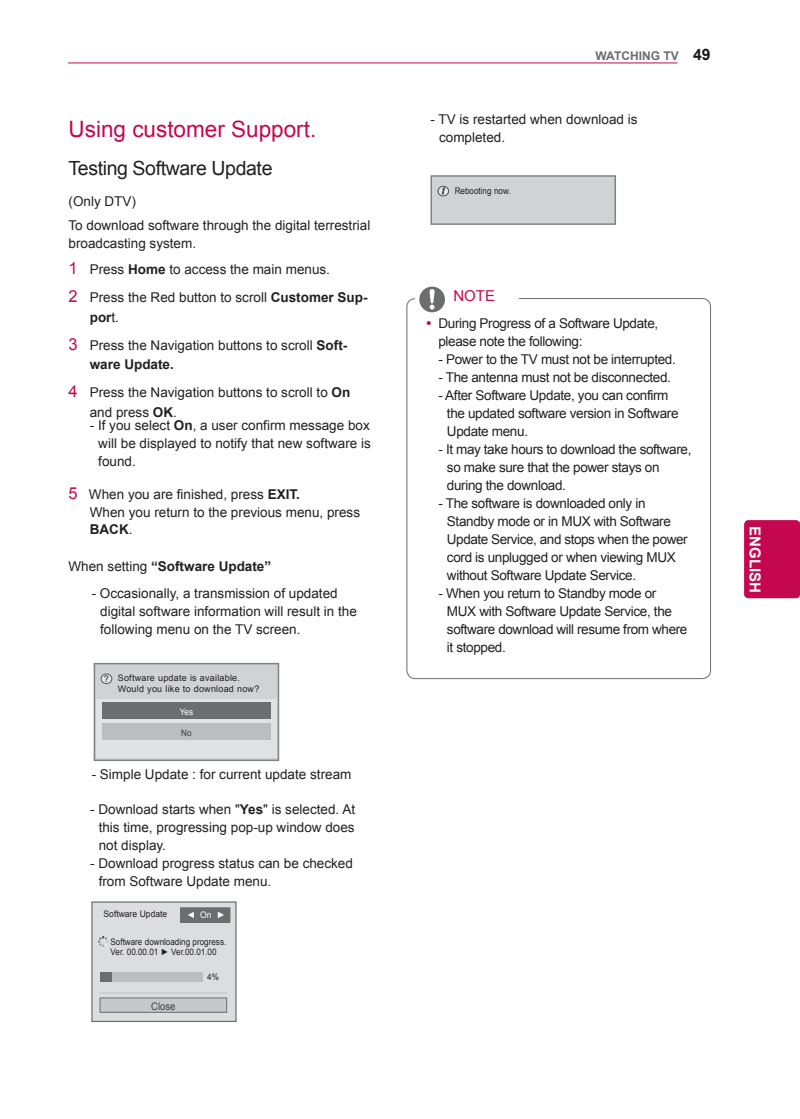
<style>
.page{position:relative;width:800px;height:1119px;background:#fff}
.page>*{position:absolute;margin:0;border:0;box-sizing:border-box;transform-origin:0 0}
.t1{font:22.5px "Arial";color:#c50750}
.t2{font:19.5px "Arial";letter-spacing:-.02em;color:#231f20}
.t3{font:700 18px "Arial";color:#fff}
.t4{font:700 15.75px "Arial";color:#1a161a}
.t5{font:700 15px "Arial";color:#fff}
.t6{font:15px "Arial";color:#c50750}
.t7{font:13.5px/18px "Arial";color:#231f20}
.t8{font:13.5px/18px "Arial";letter-spacing:-.025em;color:#231f20}
.t9{font:700 13.5px "Arial";color:#231f20}
.t10{font:700 12px "Arial";color:#6c6d70}
.t11{font:10.5px "Arial";color:#3e3e3f;scale:.9 1}
.t12{font:9px/10.5px "Arial";color:#231f20;scale:.9 1}
.t13{font:9px/10.5px "Arial";letter-spacing:.025em;color:#231f20}
.t14{font:9px "Arial";color:#231f20;scale:.95 1}
.t15{font:9px "Arial";color:#fff;scale:.95 1}
.t16{font:9px "Arial";color:#fff;scale:.9 1}
.t17{font:9px "Arial";color:#3e3e3f;scale:.9 1}
.t18{font:9px "Arial";color:#231f20}
.s1{font-size:16.5px;color:#c50750}
.s2{font-weight:700}
.s3{font-weight:400}
</style>
<div class="page">
<hr style="left:68px;top:63px;width:609px;height:1px;background:#c50750">
<div style="left:744px;top:520px;width:55px;height:78px;background:#c50750;border-radius:4px"></div>
<div style="left:94px;top:662px;width:185px;height:99px;background:#d1d2d4;border:2px solid #808285"></div>
<div style="left:96px;top:699px;width:180px;height:58px;background:#e1e2e4"></div>
<div style="left:102px;top:702px;width:168px;height:16px;background:#6c6d70"></div>
<div style="left:102px;top:723px;width:168px;height:17px;background:#bcbdc0"></div>
<div style="left:101px;top:673px;width:11px;height:10px;background:#e6e7e9;border-radius:50%"></div>
<div style="left:101px;top:673px;width:11px;height:11px;border:1px solid #57585a;border-radius:50%"></div>
<div style="left:91px;top:901px;width:145px;height:120px;background:#dcdddf;border:1px solid #6c6d70"></div>
<div style="left:100px;top:997px;width:127px;height:15px;background:#c7c8ca"></div>
<div style="left:100px;top:997px;width:127px;height:15px;border:1px solid #6c6d70"></div>
<hr style="left:99px;top:992px;width:128px;height:1px;background:#bcbdc0">
<div style="left:181px;top:907px;width:49px;height:15px;background:#6c6d70"></div>
<div style="left:180px;top:907px;width:50px;height:15px;border:1px solid #6c6d70"></div>
<div style="left:107px;top:972px;width:96px;height:9px;background:#bcbdc0"></div>
<div style="left:100px;top:972px;width:12px;height:9px;background:#6c6d70"></div>
<svg style="left:98px;top:936px;width:11px;height:11px"></svg>
<div style="left:430px;top:175px;width:186px;height:50px;background:#d1d2d4;border:2px solid #808285"></div>
<svg style="left:438px;top:186px;width:10px;height:10px"></svg>
<div style="left:437px;top:186px;width:12px;height:10px;border:1px solid #57585a;border-radius:50%"></div>
<div style="left:406px;top:298px;width:304px;height:381px;border:1px solid #6c6d70;border-radius:9px"></div>
<div style="left:444px;top:288px;width:74px;height:24px;background:#fff"></div>
<div style="left:415px;top:286px;width:31px;height:26px;background:#fff"></div>
<svg style="left:419px;top:286px;width:26px;height:26px"></svg>
<h1 class="t1" style="left:68px;top:114px;width:249px">Using customer Support.</h1>
<h2 class="t2" style="left:68px;top:155px;width:205px">Testing Software Update</h2>
<p class="t7" style="left:68px;top:189px;width:303px;line-height:24.5px">(Only DTV)<br>To download software through the digital terrestrial</p>
<p class="t7" style="left:68px;top:231px;width:263px;line-height:26px">broadcasting system.<br><span class="s1">1</span> Press <span class="s2">Home</span> to access the main menus.</p>
<p class="t7" style="left:90px;top:288px;width:279px;line-height:19.5px;text-indent:-21px"><span class="s1">2</span> Press the Red button to scroll <span class="s2">Customer Sup&shy;por</span>t.</p>
<p class="t7" style="left:90px;top:335px;width:259px;line-height:19.5px;text-indent:-21px"><span class="s1">3</span> Press the Navigation buttons to scroll <span class="s2">Soft&shy;ware Update.</span></p>
<p class="t7" style="left:90px;top:383px;width:262px;line-height:19.5px;text-indent:-21px"><span class="s1">4</span> Press the Navigation buttons to scroll to <span class="s2">On </span>and press <span class="s2">OK</span>.</p>
<p class="t7" style="left:98px;top:417px;width:274px;text-align:justify;text-indent:-9px">- If you select <span class="s2">On</span>, a user confirm message box will be displayed to notify that new software is found.</p>
<p class="t7" style="left:90px;top:485px;width:272px;line-height:18.6px;text-indent:-21px"><span class="s1">5</span> When you are finished, press <span class="s2">EXIT.<br></span>When you return to the previous menu, press</p>
<p class="t9" style="left:90px;top:520px;width:44px">BACK<span class="s3">.</span></p>
<p class="t9" style="left:68px;top:557px;width:204px"><span class="s3">When setting</span> “Software Update”</p>
<p class="t7" style="left:100px;top:584px;width:258px;text-indent:-9px">- Occasionally, a transmission of updated digital software information will result in the following menu on the TV screen.</p>
<p class="t18" style="left:104px;top:672px;width:7px">?</p>
<p class="t13" style="left:118px;top:672px;width:143px">Software update is available.<br>Would you like to download now?</p>
<p class="t16" style="left:180px;top:706px;width:16px">Yes</p>
<p class="t17" style="left:181px;top:727px;width:13px">No</p>
<p class="t7" style="left:92px;top:765px;width:261px">- Simple Update : for current update stream</p>
<p class="t7" style="left:99px;top:800px;width:258px;text-align:justify;text-indent:-9px">- Download starts when "<span class="s2">Yes</span>" is selected. At this time, progressing pop-up window does not display.</p>
<p class="t7" style="left:99px;top:854px;width:256px;text-indent:-9px">- Download progress status can be checked from Software Update menu.</p>
<p class="t14" style="left:103px;top:908px;width:68px">Software Update</p>
<p class="t15" style="left:187px;top:909px;width:42px">◄ On ►</p>
<p class="t12" style="left:111px;top:936px;width:130px">Software downloading progress.<br>Ver. 00.00.01 ► Ver.00.01.00</p>
<p class="t11" style="left:151px;top:999px;width:28px">Close</p>
<p class="t12" style="left:207px;top:971px;width:14px">4%</p>
<p class="t10" style="left:595px;top:48px;width:85px">WATCHING TV</p>
<p class="t4" style="left:693px;top:44px;width:19px">49</p>
<p class="t7" style="left:439px;top:110px;width:200px;text-indent:-9px">- TV is restarted when download is completed.</p>
<p class="t12" style="left:454px;top:185px;width:64px">Rebooting now.</p>
<p class="t6" style="left:453px;top:286px;width:43px">NOTE</p>
<p class="t8" style="left:438px;top:314px;width:221px">During Progress of a Software Update, please note the following:</p>
<p class="t8" style="left:438px;top:350px;width:239px">- Power to the TV must not be interrupted.</p>
<p class="t8" style="left:438px;top:368px;width:234px">- The antenna must not be disconnected.</p>
<p class="t8" style="left:447px;top:386px;width:233px;text-indent:-9px">- After Software Update, you can confirm the updated software version in Software<br>Update menu.</p>
<p class="t8" style="left:447px;top:440px;width:246px;text-indent:-9px">- It may take hours to download the software, so make sure that the power stays on during the download.</p>
<p class="t8" style="left:447px;top:494px;width:242px;text-indent:-9px">- The software is downloaded only in Standby mode or in MUX with Software Update Service, and stops when the power cord is unplugged or when viewing MUX without Software Update Service.</p>
<p class="t8" style="left:447px;top:584px;width:242px;text-indent:-9px">- When you return to Standby mode or<br>MUX with Software Update Service, the software download will resume from where it stopped.</p>
<p class="t5" style="left:764px;top:526px;width:68px;rotate:90deg">ENGLISH</p>
<h3 class="t3" style="left:767px;top:540px;width:41px;rotate:90deg">ENG</h3>
</div>
